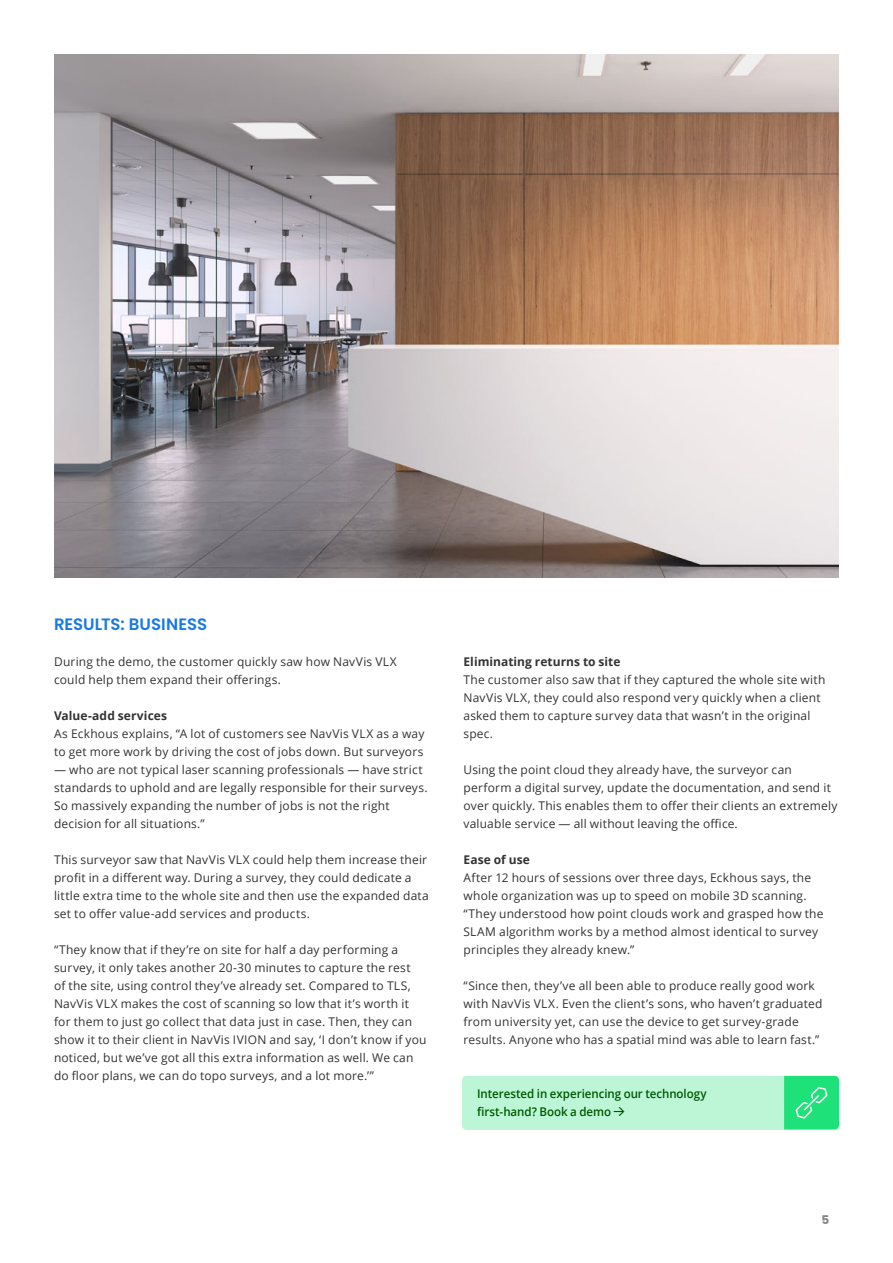
<style>
.page{position:relative;width:893px;height:1263px;background:#fff}
.page>*{position:absolute;margin:0;border:0;box-sizing:border-box;transform-origin:0 0}
.t1{font:600 16.5px "Poppins";color:#1979e4}
.t2{font:12px/18px "Open Sans";letter-spacing:.015em;color:#333332}
.t3{font:600 12px/18px "Open Sans";letter-spacing:-.005em;color:#005900;scale:.96 1}
.t4{font:700 12px "Open Sans";letter-spacing:.005em;color:#333332}
.t5{font:700 12px "Poppins";color:#868586}
</style>
<div class="page">
<img style="left:54px;top:54px;width:785px;height:523px">
<div style="left:462px;top:1076px;width:377px;height:54px;background:#bcf6d7;border-radius:4px"></div>
<svg style="left:784px;top:1076px;width:55px;height:53px;background:#2be280"></svg>
<h1 class="t1" style="left:54px;top:615px;width:155px">RESULTS: BUSINESS</h1>
<p class="t2" style="left:54px;top:652px;width:344px">During the demo, the customer quickly saw how NavVis VLX could help them expand their offerings.</p>
<p class="t4" style="left:54px;top:707px;width:115px">Value-add services</p>
<p class="t2" style="left:54px;top:724px;width:372px">As Eckhous explains, “A lot of customers see NavVis VLX as a way to get more work by driving the cost of jobs down. But surveyors</p>
<p class="t2" style="left:54px;top:760px;width:375px">— who are not typical laser scanning professionals — have strict standards to uphold and are legally responsible for their surveys.<br>So massively expanding the number of jobs is not the right decision for all situations.”</p>
<p class="t2" style="left:54px;top:850px;width:376px">This surveyor saw that NavVis VLX could help them increase their profit in a different way. During a survey, they could dedicate a little extra time to the whole site and then use the expanded data set to offer value-add services and products.</p>
<p class="t2" style="left:54px;top:940px;width:374px">“They know that if they’re on site for half a day performing a survey, it only takes another 20-30 minutes to capture the rest<br>of the site, using control they’ve already set. Compared to TLS, NavVis VLX makes the cost of scanning so low that it’s worth it for them to just go collect that data just in case. Then, they can show it to their client in NavVis IVION and say, ‘I don’t know if you noticed, but we’ve got all this extra information as well. We can do floor plans, we can do topo surveys, and a lot more.’”</p>
<p class="t4" style="left:463px;top:653px;width:159px">Eliminating returns to site</p>
<p class="t2" style="left:463px;top:670px;width:363px">The customer also saw that if they captured the whole site with NavVis VLX, they could also respond very quickly when a client asked them to capture survey data that wasn’t in the original spec.</p>
<p class="t2" style="left:463px;top:760px;width:375px">Using the point cloud they already have, the surveyor can perform a digital survey, update the documentation, and send it over quickly. This enables them to offer their clients an extremely valuable service — all without leaving the office.</p>
<p class="t4" style="left:463px;top:851px;width:68px">Ease of use</p>
<p class="t2" style="left:463px;top:868px;width:362px">After 12 hours of sessions over three days, Eckhous says, the whole organization was up to speed on mobile 3D scanning. “They understood how point clouds work and grasped how the SLAM algorithm works by a method almost identical to survey principles they already knew.”</p>
<p class="t2" style="left:463px;top:976px;width:361px">“Since then, they’ve all been able to produce really good work with NavVis VLX. Even the client’s sons, who haven’t graduated from university yet, can use the device to get survey-grade results. Anyone who has a spatial mind was able to learn fast.”</p>
<p class="t3" style="left:477px;top:1084px;width:241px">Interested in experiencing our technology first-hand? Book a demo →</p>
<p class="t5" style="left:821px;top:1213px;width:9px">5</p>
</div>
